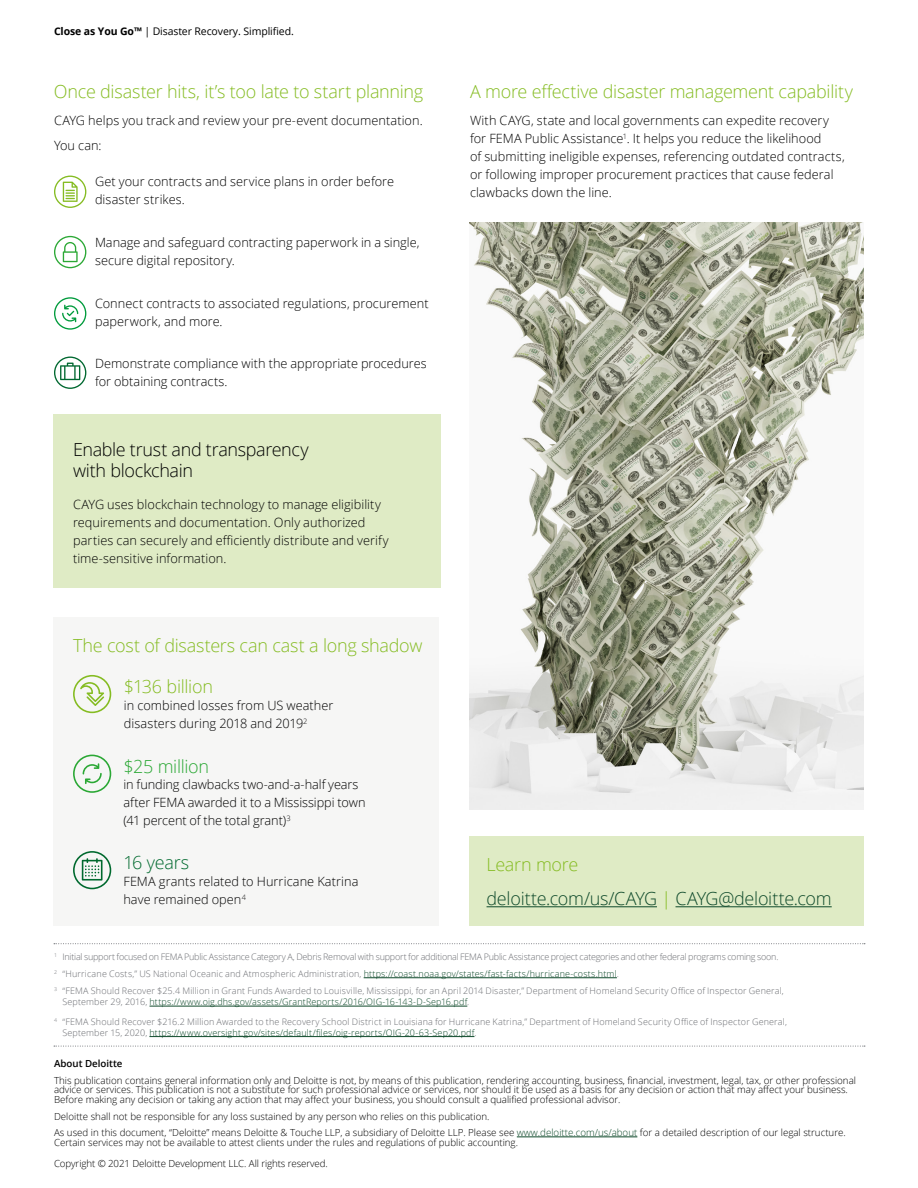
<style>
.page{position:relative;width:918px;height:1188px;background:#fff}
.page>*{position:absolute;margin:0;border:0;box-sizing:border-box;transform-origin:0 0}
.t1{font:300 18px "Open Sans";letter-spacing:-.015em;color:#85bc22}
.t2{font:300 18px/34.5px "Open Sans";letter-spacing:-.015em;color:#0f4a2b}
.t3{font:300 18px/21px "Open Sans";letter-spacing:-.02em;color:#000}
.t4{font:300 18px "Open Sans";letter-spacing:-.02em;color:#2ba835}
.t5{font:300 18px "Open Sans";letter-spacing:-.015em;color:#00692e}
.t6{font:300 12.75px/18px "Open Sans";color:#000}
.t7{font:10.5px "Open Sans";letter-spacing:-.01em;color:#000}
.t8{font:300 9.75px/9.8px "Open Sans";color:#000}
.t9{font:600 9.75px "Open Sans";color:#000}
.t10{font:300 9px/11.2px "Open Sans";letter-spacing:.015em;color:#6a6c71}
.t11{font:300 9px "Open Sans";letter-spacing:-.025em;color:#6a6c71}
.s1{font-weight:700}
.s2{color:#85bc22}
.s3{color:#0f4a2b}
</style>
<div class="page">
<hr style="left:517px;top:1137px;width:120px;height:1px;background:#0f4a2b">
<img style="left:470px;top:222px;width:394px;height:588px">
<hr style="left:364px;top:977px;width:253px;height:1px;background:#0f4a2b">
<hr style="left:150px;top:1006px;width:317px;height:1px;background:#0f4a2b">
<hr style="left:149px;top:1036px;width:325px;height:1px;background:#0f4a2b">
<svg style="left:54px;top:943px;width:811px;height:1px"></svg>
<svg style="left:54px;top:1046px;width:811px;height:1px"></svg>
<svg style="left:54px;top:176px;width:32px;height:32px"></svg>
<svg style="left:54px;top:357px;width:32px;height:32px"></svg>
<svg style="left:54px;top:236px;width:32px;height:32px"></svg>
<svg style="left:54px;top:297px;width:32px;height:33px"></svg>
<div style="left:470px;top:836px;width:394px;height:89px;background:#dfebc5"></div>
<hr style="left:487px;top:906px;width:170px;height:1px;background:#0f4a2b">
<hr style="left:676px;top:906px;width:156px;height:1px;background:#0f4a2b">
<div style="left:53px;top:617px;width:386px;height:309px;background:#f6f6f5"></div>
<svg style="left:73px;top:755px;width:38px;height:38px"></svg>
<svg style="left:73px;top:675px;width:38px;height:38px"></svg>
<svg style="left:73px;top:851px;width:38px;height:38px"></svg>
<div style="left:53px;top:414px;width:387px;height:174px;background:#dfebc5"></div>
<p class="t7" style="left:54px;top:24px;width:241px"><span class="s1">Close as You Go™</span> | Disaster Recovery. Simplified.</p>
<h1 class="t1" style="left:54px;top:79px;width:371px">Once disaster hits, it’s too late to start planning</h1>
<p class="t6" style="left:54px;top:108px;width:370px;line-height:24.8px">CAYG helps you track and review your pre-event documentation.<br>You can:</p>
<p class="t6" style="left:95px;top:172px;width:301px">Get your contracts and service plans in order before disaster strikes.</p>
<p class="t6" style="left:95px;top:233px;width:326px">Manage and safeguard contracting paperwork in a single, secure digital repository.</p>
<p class="t6" style="left:95px;top:294px;width:335px">Connect contracts to associated regulations, procurement paperwork, and more.</p>
<p class="t6" style="left:95px;top:354px;width:333px">Demonstrate compliance with the appropriate procedures for obtaining contracts.</p>
<h1 class="t3" style="left:73px;top:439px;width:237px">Enable trust and transparency with blockchain</h1>
<p class="t6" style="left:73px;top:495px;width:317px">CAYG uses blockchain technology to manage eligibility requirements and documentation. Only authorized parties can securely and efficiently distribute and verify time‑sensitive information.</p>
<h1 class="t1" style="left:73px;top:633px;width:351px">The cost of disasters can cast a long shadow</h1>
<h1 class="t1" style="left:124px;top:674px;width:90px">$136 billion</h1>
<p class="t6" style="left:124px;top:696px;width:211px">in combined losses from US weather disasters during 2018 and 2019<sup>2</sup></p>
<h1 class="t4" style="left:123px;top:754px;width:87px">$25 million</h1>
<p class="t6" style="left:123px;top:775px;width:244px">in funding clawbacks two-and-a-half years after FEMA awarded it to a Mississippi town (41 percent of the total grant)<sup>3</sup></p>
<h1 class="t5" style="left:123px;top:850px;width:67px">16 years</h1>
<p class="t6" style="left:123px;top:872px;width:237px">FEMA grants related to Hurricane Katrina have remained open<sup>4</sup></p>
<h1 class="t1" style="left:470px;top:79px;width:384px">A more effective disaster management capability</h1>
<p class="t6" style="left:470px;top:111px;width:376px">With CAYG, state and local governments can expedite recovery for FEMA Public Assistance<sup>1</sup>. It helps you reduce the likelihood<br>of submitting ineligible expenses, referencing outdated contracts, or following improper procurement practices that cause federal clawbacks down the line.</p>
<h1 class="t2" style="left:487px;top:847px;width:347px"><span class="s2">Learn more<br></span>deloitte.com/us/CAYG <span class="s2">|</span> CAYG@deloitte.com</h1>
<p class="t11" style="left:54px;top:951px;width:726px"><sup>1</sup> Initial support focused on FEMA Public Assistance Category A, Debris Removal with support for additional FEMA Public Assistance project categories and other federal programs coming soon.</p>
<p class="t10" style="left:62px;top:985px;width:723px;text-indent:-8px"><sup>3</sup> “FEMA Should Recover $25.4 Million in Grant Funds Awarded to Louisville, Mississippi, for an April 2014 Disaster,” Department of Homeland Security Office of Inspector General,<br>September 29, 2016, <span class="s3">https://www.oig.dhs.gov/assets/GrantReports/2016/OIG-16-143-D-Sep16.pdf</span>.</p>
<p class="t10" style="left:62px;top:1016px;width:726px;text-indent:-8px"><sup>4</sup> “FEMA Should Recover $216.2 Million Awarded to the Recovery School District in Louisiana for Hurricane Katrina,” Department of Homeland Security Office of Inspector General,<br>September 15, 2020, <span class="s3">https://www.oversight.gov/sites/default/files/oig-reports/OIG-20-63-Sep20.pdf</span>.</p>
<p class="t10" style="left:54px;top:968px;width:567px"><sup>2</sup> “Hurricane Costs,” US National Oceanic and Atmospheric Administration, <span class="s3">https://coast.noaa.gov/states/fast-facts/hurricane-costs.html</span>.</p>
<p class="t9" style="left:54px;top:1057px;width:70px">About Deloitte</p>
<p class="t8" style="left:54px;top:1075px;width:804px">This publication contains general information only and Deloitte is not, by means of this publication, rendering accounting, business, financial, investment, legal, tax, or other professional advice or services. This publication is not a substitute for such professional advice or services, nor should it be used as a basis for any decision or action that may affect your business.<br>Before making any decision or taking any action that may affect your business, you should consult a qualified professional advisor.</p>
<p class="t8" style="left:54px;top:1108px;width:793px;line-height:16.5px">Deloitte shall not be responsible for any loss sustained by any person who relies on this publication.<br>As used in this document, “Deloitte” means Deloitte &amp; Touche LLP, a subsidiary of Deloitte LLP. Please see <span class="s3">www.deloitte.com/us/about</span> for a detailed description of our legal structure.</p>
<p class="t8" style="left:54px;top:1132px;width:466px;line-height:21px">Certain services may not be available to attest clients under the rules and regulations of public accounting.<br>Copyright © 2021 Deloitte Development LLC. All rights reserved.</p>
</div>
